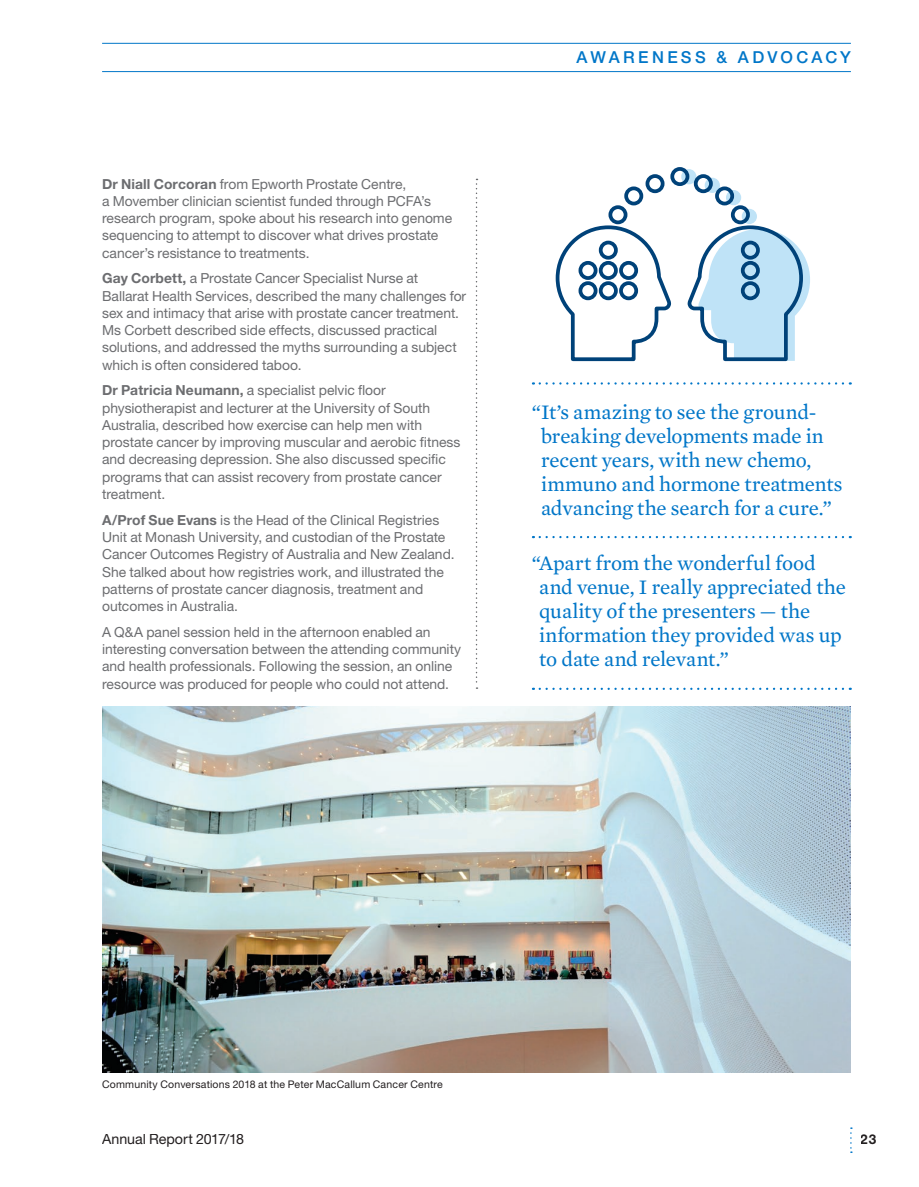
<style>
.page{position:relative;width:919px;height:1187px;background:#fff}
.page>*{position:absolute;margin:0;border:0;box-sizing:border-box;transform-origin:0 0}
.t1{font:21px/24px "Mercury Text G2";letter-spacing:-.01em;color:#0076c8}
.t2{font:500 16.5px "Helvetica Neue LT Std";letter-spacing:.195em;color:#0076c8}
.t3{font:14.25px "Helvetica Neue LT Std";letter-spacing:-.005em;color:#231f20}
.t4{font:13.8px/17.2px "Helvetica Neue LT Std";color:#6c6d70}
.t5{font:700 13.5px "Helvetica Neue LT Std";color:#231f20}
.t6{font:10.5px "Helvetica Neue LT Std";letter-spacing:.015em;color:#231f20}
.s1{font-weight:700}
</style>
<div class="page">
<svg style="left:533px;top:382px;width:317px;height:2px"></svg>
<svg style="left:533px;top:536px;width:317px;height:2px"></svg>
<svg style="left:533px;top:687px;width:317px;height:3px"></svg>
<svg style="left:475px;top:179px;width:2px;height:510px"></svg>
<img style="left:102px;top:706px;width:748px;height:365px">
<hr style="left:102px;top:43px;width:748px;height:1px;background:#0076c8">
<hr style="left:102px;top:71px;width:748px;height:1px;background:#0076c8">
<svg style="left:704px;top:178px;width:15px;height:15px"></svg>
<div style="left:681px;top:169px;width:15px;height:15px;background:#bfe3f7;border-radius:50%"></div>
<div style="left:726px;top:190px;width:15px;height:15px;background:#bfe3f7;border-radius:50%"></div>
<svg style="left:741px;top:209px;width:16px;height:15px"></svg>
<div style="left:645px;top:174px;width:19px;height:19px;border:4px solid #004279;border-radius:50%"></div>
<div style="left:624px;top:186px;width:19px;height:19px;border:4px solid #004279;border-radius:50%"></div>
<div style="left:608px;top:205px;width:19px;height:19px;border:4px solid #004279;border-radius:50%"></div>
<svg style="left:555px;top:223px;width:117px;height:139px"></svg>
<div style="left:693px;top:174px;width:19px;height:19px;border:4px solid #004279;border-radius:50%"></div>
<div style="left:670px;top:167px;width:19px;height:19px;border:4px solid #004279;border-radius:50%"></div>
<div style="left:715px;top:186px;width:19px;height:19px;border:4px solid #004279;border-radius:50%"></div>
<div style="left:730px;top:205px;width:19px;height:19px;border:4px solid #004279;border-radius:50%"></div>
<svg style="left:687px;top:223px;width:123px;height:139px"></svg>
<p class="t4" style="left:102px;top:175px;width:351px"><span class="s1">Dr Niall Corcoran</span> from Epworth Prostate Centre,<br>a Movember clinician scientist funded through PCFA’s research program, spoke about his research into genome sequencing to attempt to discover what drives prostate cancer’s resistance to treatments.</p>
<p class="t4" style="left:102px;top:270px;width:365px"><span class="s1">Gay Corbett,</span> a Prostate Cancer Specialist Nurse at Ballarat Health Services, described the many challenges for sex and intimacy that arise with prostate cancer treatment.<br>Ms Corbett described side effects, discussed practical solutions, and addressed the myths surrounding a subject which is often considered taboo.</p>
<p class="t4" style="left:102px;top:381px;width:360px"><span class="s1">Dr Patricia Neumann,</span> a specialist pelvic floor physiotherapist and lecturer at the University of South Australia, described how exercise can help men with prostate cancer by improving muscular and aerobic fitness and decreasing depression. She also discussed specific programs that can assist recovery from prostate cancer treatment.</p>
<p class="t4" style="left:102px;top:511px;width:354px"><span class="s1">A/Prof Sue Evans</span> is the Head of the Clinical Registries Unit at Monash University, and custodian of the Prostate Cancer Outcomes Registry of Australia and New Zealand.<br>She talked about how registries work, and illustrated the patterns of prostate cancer diagnosis, treatment and outcomes in Australia.</p>
<p class="t4" style="left:102px;top:623px;width:360px">A Q&amp;A panel session held in the afternoon enabled an interesting conversation between the attending community and health professionals. Following the session, an online resource was produced for people who could not attend.</p>
<p class="t2" style="left:576px;top:47px;width:276px">AWARENESS &amp; ADVOCACY</p>
<p class="t1" style="left:541px;top:398px;width:303px;text-indent:-9px">“It’s amazing to see the ground&shy;breaking developments made in recent years, with new chemo, immuno and hormone treatments advancing the search for a cure.”</p>
<p class="t1" style="left:539px;top:550px;width:308px;text-indent:-7px">“Apart from the wonderful food and venue, I really appreciated the quality of the presenters — the information they provided was up to date and relevant.”</p>
<p class="t6" style="left:102px;top:1078px;width:342px">Community Conversations 2018 at the Peter MacCallum Cancer Centre</p>
<p class="t3" style="left:102px;top:1130px;width:143px">Annual Report 2017/18</p>
<p class="t5" style="left:860px;top:1131px;width:17px">23</p>
</div>
